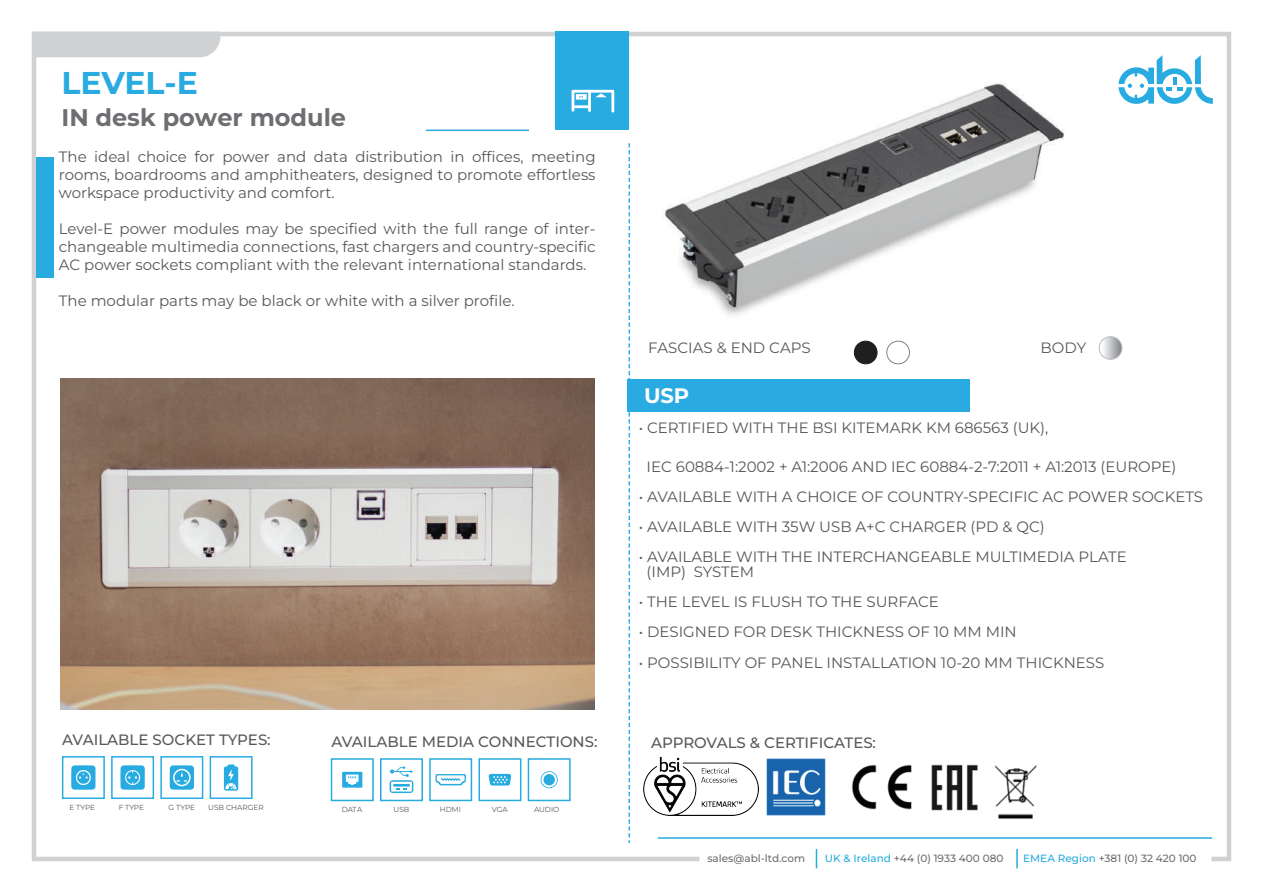
<style>
.page{position:relative;width:1263px;height:893px;background:#fff}
.page>*{position:absolute;margin:0;border:0;box-sizing:border-box;transform-origin:0 0}
.t1{font:700 31.5px "Montserrat";letter-spacing:-.005em;color:#29abe2}
.t2{font:700 24px "Montserrat";color:#6d6e71}
.t3{font:700 21px "Montserrat";color:#fff}
.t4{font:15px/18px "Montserrat";color:#57585a;text-align:justify}
.t5{font:500 15px "Montserrat";color:#58595b}
.t6{font:15px "Montserrat";color:#58595b}
.t7{font:500 10.5px "Montserrat";color:#6d6e71}
.t8{font:7.35px "Montserrat";color:#58595b}
.s1{color:#57585a}
.s2{color:#28abe1}
</style>
<div class="page">
<div style="left:32px;top:32px;width:1199px;height:829px;background:#fff;border:4px solid #d0d1d3"></div>
<div style="left:555px;top:32px;width:73px;height:98px;background:#28abe1"></div>
<svg style="left:699px;top:849px;width:512px;height:19px"></svg>
<svg style="left:1118px;top:55px;width:95px;height:49px"></svg>
<svg style="left:628px;top:143px;width:2px;height:700px"></svg>
<div style="left:36px;top:157px;width:18px;height:121px;background:#28abe1"></div>
<div style="left:33px;top:32px;width:187px;height:25px;background:#d0d1d3"></div>
<hr style="left:426px;top:130px;width:103px;height:1px;background:#28abe1">
<hr style="left:658px;top:837px;width:554px;height:2px;background:#28abe1">
<svg style="left:571px;top:90px;width:43px;height:23px"></svg>
<svg style="left:120px;top:765px;width:25px;height:25px"></svg>
<div style="left:62px;top:756px;width:43px;height:43px;border:2px solid #28abe1"></div>
<div style="left:111px;top:756px;width:43px;height:43px;border:2px solid #28abe1"></div>
<div style="left:160px;top:756px;width:43px;height:43px;border:2px solid #28abe1"></div>
<div style="left:210px;top:756px;width:43px;height:43px;border:2px solid #28abe1"></div>
<svg style="left:71px;top:765px;width:25px;height:25px"></svg>
<svg style="left:224px;top:764px;width:14px;height:27px"></svg>
<svg style="left:170px;top:765px;width:24px;height:25px"></svg>
<div style="left:173px;top:769px;width:18px;height:17px;border:2px solid #fff;border-radius:50%"></div>
<svg style="left:389px;top:766px;width:24px;height:27px"></svg>
<svg style="left:435px;top:774px;width:31px;height:11px"></svg>
<svg style="left:489px;top:774px;width:22px;height:12px"></svg>
<svg style="left:541px;top:771px;width:17px;height:17px"></svg>
<svg style="left:342px;top:772px;width:20px;height:16px"></svg>
<div style="left:331px;top:758px;width:43px;height:43px;border:2px solid #28abe1"></div>
<div style="left:380px;top:758px;width:43px;height:43px;border:2px solid #28abe1"></div>
<div style="left:429px;top:758px;width:43px;height:43px;border:2px solid #28abe1"></div>
<div style="left:478px;top:758px;width:43px;height:43px;border:2px solid #28abe1"></div>
<div style="left:528px;top:758px;width:43px;height:43px;border:2px solid #28abe1"></div>
<div style="left:854px;top:341px;width:23px;height:23px;background:#211e1e;border-radius:50%"></div>
<div style="left:854px;top:341px;width:23px;height:23px;border:1px solid #211e1e;border-radius:50%"></div>
<div style="left:886px;top:341px;width:24px;height:23px;border:1px solid #808284;border-radius:50%"></div>
<svg style="left:1099px;top:337px;width:23px;height:22px"></svg>
<div style="left:1099px;top:336px;width:23px;height:23px;border:1px solid #babcbe;border-radius:50%"></div>
<img style="left:73px;top:378px;width:147px;height:1px">
<img style="left:60px;top:379px;width:534px;height:331px">
<img style="left:994px;top:765px;width:43px;height:54px">
<img style="left:931px;top:764px;width:47px;height:47px">
<img style="left:851px;top:764px;width:61px;height:46px">
<img style="left:766px;top:758px;width:60px;height:58px">
<img style="left:643px;top:757px;width:116px;height:59px">
<div style="left:627px;top:379px;width:343px;height:32px;background:#29abe2"></div>
<img style="left:663px;top:83px;width:402px;height:233px">
<h1 class="t1" style="left:61px;top:62px;width:138px">LEVEL-E</h1>
<h2 class="t2" style="left:61px;top:102px;width:286px">IN desk power module</h2>
<p class="t4" style="left:59px;top:147px;width:538px">The ideal choice for power and data distribution in offices, meeting rooms, boardrooms and amphitheaters, designed to promote effortless workspace productivity and comfort.</p>
<p class="t4" style="left:59px;top:219px;width:538px">Level-E power modules may be specified with the full range of inter&shy;changeable multimedia connections, fast chargers and country-specific AC power sockets compliant with the relevant international standards.</p>
<p class="t4" style="left:59px;top:291px;width:457px">The modular parts may be black or white with a silver profile.</p>
<p class="t5" style="left:62px;top:730px;width:210px">AVAILABLE SOCKET TYPES:</p>
<p class="t5" style="left:331px;top:731px;width:268px">AVAILABLE MEDIA CONNECTIONS:</p>
<p class="t8" style="left:69px;top:802px;width:27px">E TYPE</p>
<p class="t8" style="left:119px;top:802px;width:27px">F TYPE</p>
<p class="t8" style="left:169px;top:802px;width:28px">G TYPE</p>
<p class="t8" style="left:208px;top:803px;width:57px">USB CHARGER</p>
<p class="t8" style="left:342px;top:805px;width:22px">DATA</p>
<p class="t8" style="left:394px;top:805px;width:17px">USB</p>
<p class="t8" style="left:440px;top:805px;width:23px">HDMI</p>
<p class="t8" style="left:492px;top:805px;width:18px">VGA</p>
<p class="t8" style="left:534px;top:805px;width:27px">AUDIO</p>
<p class="t6" style="left:648px;top:337px;width:164px">FASCIAS &amp; END CAPS</p>
<p class="t6" style="left:1040px;top:337px;width:47px">BODY</p>
<h3 class="t3" style="left:644px;top:382px;width:46px">USP</h3>
<p class="t4" style="left:639px;top:418px;width:411px">• CERTIFIED WITH THE BSI KITEMARK KM 686563 (UK),</p>
<p class="t4" style="left:647px;top:457px;width:531px">IEC 60884-1:2002 + A1:2006 AND IEC 60884-2-7:2011 + A1:2013 (EUROPE)</p>
<p class="t4" style="left:639px;top:487px;width:566px">• AVAILABLE WITH A CHOICE OF COUNTRY-SPECIFIC AC POWER SOCKETS</p>
<p class="t4" style="left:639px;top:517px;width:407px">• AVAILABLE WITH 35W USB A+C CHARGER (PD &amp; QC)</p>
<p class="t4" style="left:647px;top:548px;width:482px;line-height:15px;text-indent:-8px">• AVAILABLE WITH THE INTERCHANGEABLE MULTIMEDIA PLATE (IMP) SYSTEM</p>
<p class="t4" style="left:639px;top:592px;width:302px">• THE LEVEL IS FLUSH TO THE SURFACE</p>
<p class="t4" style="left:639px;top:622px;width:379px">• DESIGNED FOR DESK THICKNESS OF 10 MM MIN</p>
<p class="t6" style="left:639px;top:653px;width:467px"><span class="s1">•</span> POSSIBILITY OF PANEL INSTALLATION 10-20 MM THICKNESS</p>
<p class="t5" style="left:651px;top:733px;width:226px">APPROVALS &amp; CERTIFICATES:</p>
<p class="t7" style="left:707px;top:851px;width:99px">sales@abl-ltd.com</p>
<p class="t7" style="left:825px;top:851px;width:180px"><span class="s2">UK &amp; Ireland</span> +44 (0) 1933 400 080</p>
<p class="t7" style="left:1023px;top:851px;width:175px"><span class="s2">EMEA Region</span> +381 (0) 32 420 100</p>
</div>
